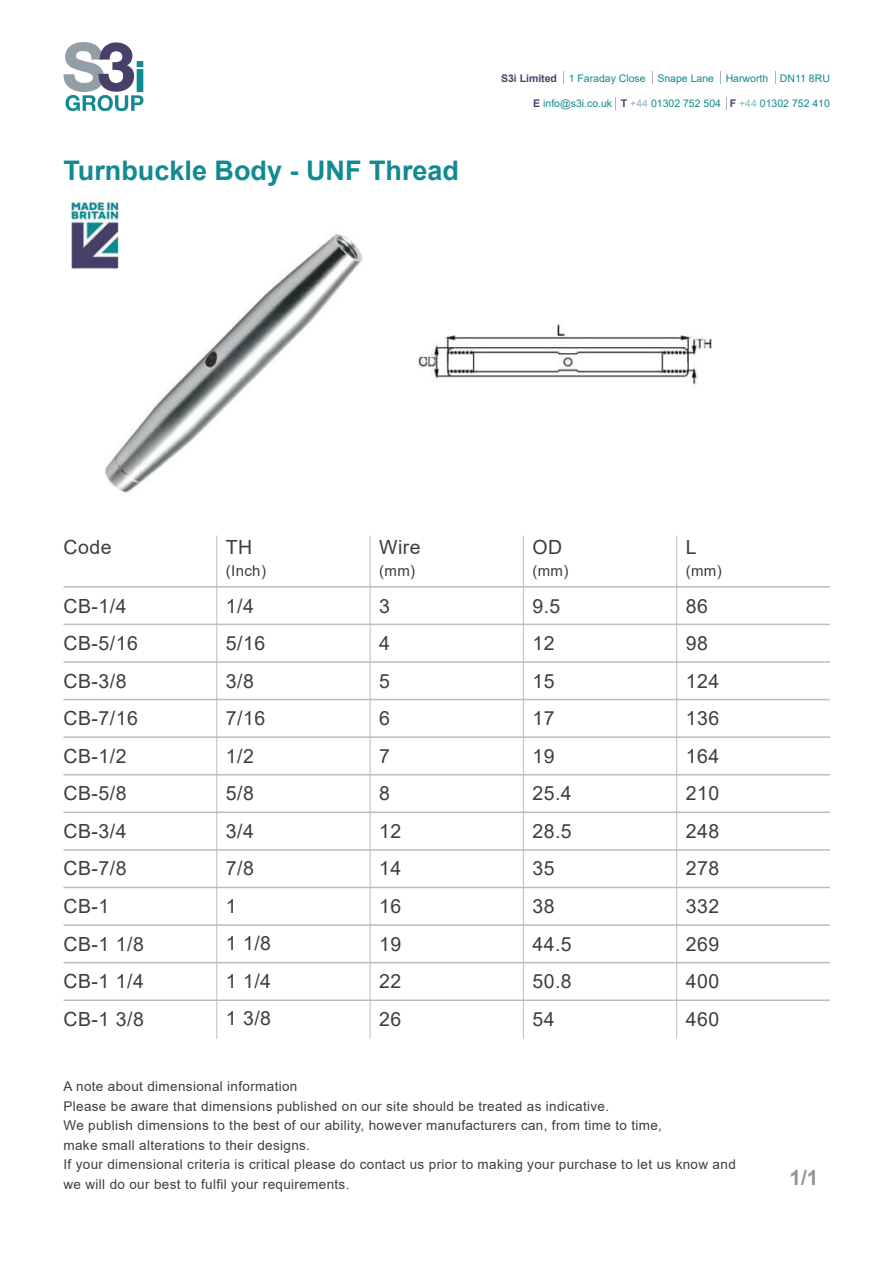
<style>
.page{position:relative;width:893px;height:1263px;background:#fff}
.page>*{position:absolute;margin:0;border:0;box-sizing:border-box;transform-origin:0 0}
.t1{font:700 27px "Arial";color:#118a90}
.t2{font:700 21px "Arial";color:#939598}
.t3{font:19.5px/37.5px "Arial";letter-spacing:.025em;color:#3e3e3f}
.t4{font:15px "Arial";letter-spacing:.025em;color:#3e3e3f}
.t5{font:13.5px/19.5px "Arial";letter-spacing:.025em;color:#3e3e3f}
.t6{font:10.5px "Arial";color:#11898f}
.s1{font-weight:700;color:#4a4168}
.s2{color:#92b7be}
</style>
<div class="page">
<svg style="left:775px;top:71px;width:1px;height:13px"></svg>
<svg style="left:652px;top:71px;width:1px;height:13px"></svg>
<svg style="left:720px;top:71px;width:1px;height:13px"></svg>
<svg style="left:563px;top:71px;width:1px;height:13px"></svg>
<svg style="left:615px;top:97px;width:1px;height:13px"></svg>
<svg style="left:726px;top:97px;width:1px;height:13px"></svg>
<svg style="left:63px;top:42px;width:80px;height:69px"></svg>
<hr style="left:216px;top:535px;width:1px;height:504px;background:#bcbdc0">
<hr style="left:370px;top:535px;width:1px;height:504px;background:#bcbdc0">
<hr style="left:523px;top:535px;width:1px;height:504px;background:#bcbdc0">
<hr style="left:676px;top:535px;width:1px;height:504px;background:#bcbdc0">
<hr style="left:64px;top:586px;width:766px;height:2px;background:#bcbdc0">
<hr style="left:64px;top:624px;width:766px;height:1px;background:#bcbdc0">
<hr style="left:64px;top:887px;width:766px;height:1px;background:#bcbdc0">
<hr style="left:64px;top:849px;width:766px;height:2px;background:#bcbdc0">
<hr style="left:64px;top:811px;width:766px;height:2px;background:#bcbdc0">
<hr style="left:64px;top:774px;width:766px;height:1px;background:#bcbdc0">
<hr style="left:64px;top:736px;width:766px;height:2px;background:#bcbdc0">
<hr style="left:64px;top:699px;width:766px;height:1px;background:#bcbdc0">
<hr style="left:64px;top:999px;width:766px;height:2px;background:#bcbdc0">
<hr style="left:64px;top:962px;width:766px;height:1px;background:#bcbdc0">
<hr style="left:64px;top:924px;width:766px;height:2px;background:#bcbdc0">
<hr style="left:64px;top:661px;width:766px;height:2px;background:#bcbdc0">
<img style="left:71px;top:201px;width:641px;height:292px">
<h1 class="t1" style="left:64px;top:152px;width:397px">Turnbuckle Body - UNF Thread</h1>
<p class="t6" style="left:501px;top:71px;width:330px"><span class="s1">S3i Limited</span> 1 Faraday Close Snape Lane Harworth DN11 8RU</p>
<p class="t6" style="left:533px;top:96px;width:298px"><span class="s1">E</span> info@s3i.co.uk <span class="s1">T</span> <span class="s2">+44</span> 01302 752 504 <span class="s1">F</span> <span class="s2">+44</span> 01302 752 410</p>
<h3 class="t3" style="left:64px;top:528px;width:50px">Code</h3>
<h3 class="t3" style="left:226px;top:528px;width:28px">TH</h3>
<p class="t4" style="left:226px;top:560px;width:42px">(Inch)</p>
<h3 class="t3" style="left:64px;top:587px;width:82px">CB-1/4<br>CB-5/16<br>CB-3/8<br>CB-7/16<br>CB-1/2<br>CB-5/8<br>CB-3/4<br>CB-7/8<br>CB-1<br>CB-1 1/8<br>CB-1 1/4<br>CB-1 3/8</h3>
<h3 class="t3" style="left:226px;top:587px;width:47px">1/4<br>5/16<br>3/8<br>7/16<br>1/2<br>5/8<br>3/4<br>7/8<br>1<br>1 1/8<br>1 1/4<br>1 3/8</h3>
<h3 class="t3" style="left:379px;top:528px;width:43px">Wire</h3>
<p class="t4" style="left:379px;top:560px;width:38px">(mm)</p>
<h3 class="t3" style="left:379px;top:587px;width:24px">3<br>4<br>5<br>6<br>7<br>8<br>12<br>14<br>16<br>19<br>22<br>26</h3>
<h3 class="t3" style="left:532px;top:528px;width:31px">OD</h3>
<p class="t4" style="left:532px;top:560px;width:38px">(mm)</p>
<h3 class="t3" style="left:532px;top:587px;width:41px">9.5<br>12<br>15<br>17<br>19<br>25.4<br>28.5<br>35<br>38<br>44.5<br>50.8<br>54</h3>
<h3 class="t3" style="left:686px;top:528px;width:12px">L</h3>
<p class="t4" style="left:686px;top:560px;width:38px">(mm)</p>
<h3 class="t3" style="left:686px;top:587px;width:35px">86<br>98<br>124<br>136<br>164<br>210<br>248<br>278<br>332<br>269<br>400<br>460</h3>
<p class="t5" style="left:64px;top:1076px;width:674px">A note about dimensional information<br>Please be aware that dimensions published on our site should be treated as indicative.<br>We publish dimensions to the best of our ability, however manufacturers can, from time to time,<br>make small alterations to their designs.<br>If your dimensional criteria is critical please do contact us prior to making your purchase to let us know and we will do our best to fulfil your requirements.</p>
<h2 class="t2" style="left:789px;top:1163px;width:31px">1/1</h2>
</div>
